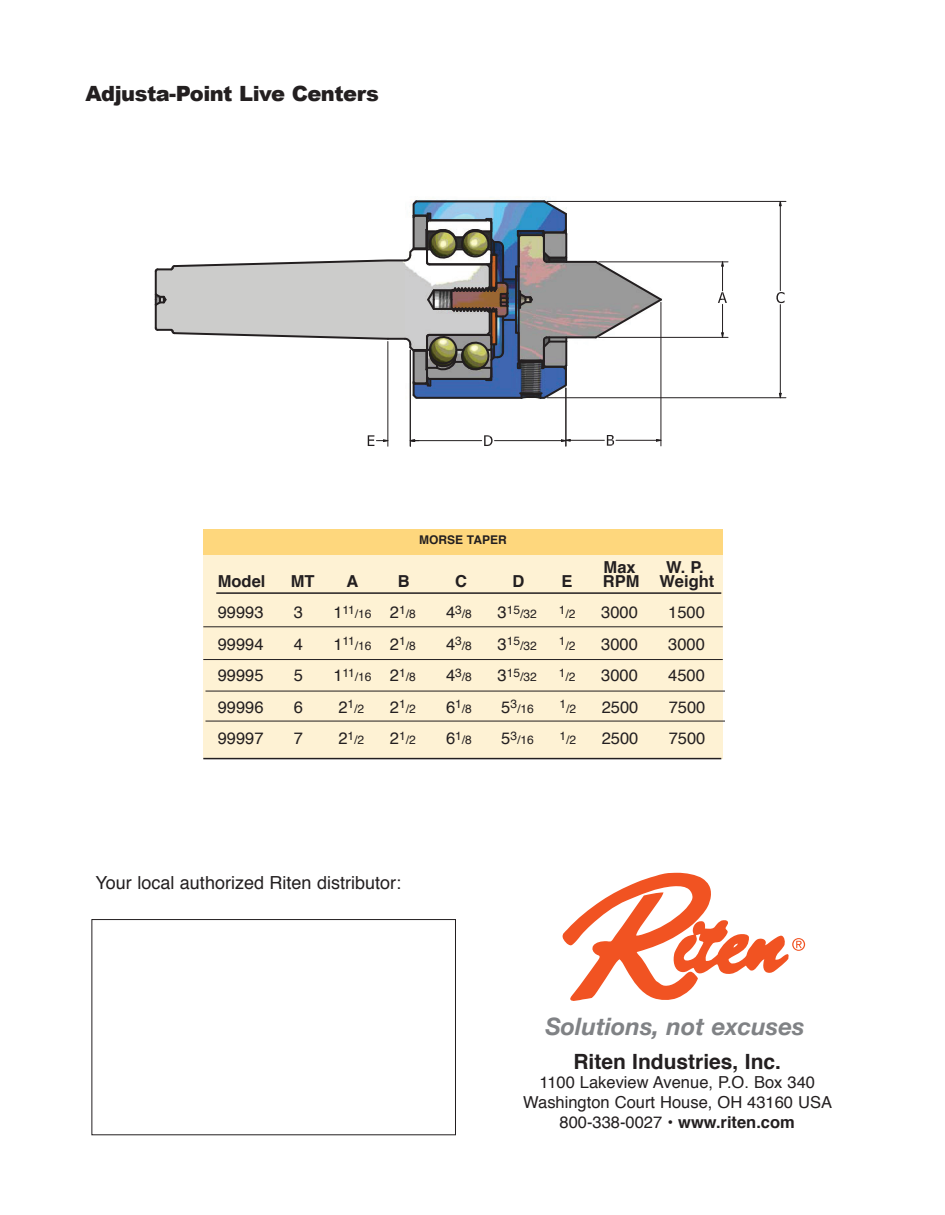
<style>
.page{position:relative;width:945px;height:1215px;background:#fff}
.page>*{position:absolute;margin:0;border:0;box-sizing:border-box;transform-origin:0 0}
.t1{font:italic 700 24px "Helvetica Neue";color:#808285}
.t2{font:900 21px "Arial";letter-spacing:-.025em;color:#231f20}
.t3{font:700 21px "Helvetica";color:#231f20}
.t4{font:18px "Helvetica";color:#231f20}
.t5{font:16.5px/19.8px "Helvetica";color:#231f20;text-align:center}
.t6{font:700 16.5px "Helvetica";color:#231f20}
.t7{font:12px "Helvetica";color:#231f20}
.t8{font:700 12px "Helvetica";color:#231f20}
.s1{font-size:16.5px}
.s2{font-weight:700}
</style>
<div class="page">
<div style="left:92px;top:919px;width:364px;height:216px;border:1px solid #231f20"></div>
<svg style="left:563px;top:873px;width:242px;height:128px"></svg>
<div style="left:203px;top:544px;width:520px;height:215px;background:#fef2d4"></div>
<hr style="left:216px;top:592px;width:505px;height:2px;background:#231f20">
<hr style="left:203px;top:627px;width:520px;height:1px;background:#231f20">
<hr style="left:203px;top:659px;width:520px;height:1px;background:#231f20">
<div style="left:203px;top:530px;width:520px;height:25px;background:#fed77d"></div>
<hr style="left:203px;top:758px;width:518px;height:1px;background:#231f20">
<hr style="left:547px;top:336px;width:49px;height:2px;background:#231f20">
<hr style="left:547px;top:261px;width:49px;height:2px;background:#231f20">
<svg style="left:593px;top:260px;width:71px;height:80px"></svg>
<svg style="left:154px;top:199px;width:415px;height:201px"></svg>
<hr style="left:387px;top:342px;width:1px;height:104px;background:#231f20">
<svg style="left:368px;top:435px;width:21px;height:11px"></svg>
<svg style="left:484px;top:435px;width:9px;height:11px"></svg>
<hr style="left:410px;top:350px;width:1px;height:96px;background:#231f20">
<hr style="left:495px;top:440px;width:66px;height:1px;background:#231f20">
<hr style="left:415px;top:440px;width:67px;height:1px;background:#231f20">
<svg style="left:409px;top:439px;width:10px;height:4px"></svg>
<svg style="left:607px;top:435px;width:7px;height:11px"></svg>
<hr style="left:660px;top:302px;width:1px;height:144px;background:#231f20">
<hr style="left:565px;top:388px;width:1px;height:58px;background:#231f20">
<hr style="left:616px;top:440px;width:41px;height:1px;background:#231f20">
<hr style="left:570px;top:440px;width:34px;height:1px;background:#231f20">
<svg style="left:655px;top:438px;width:7px;height:4px"></svg>
<svg style="left:560px;top:438px;width:11px;height:5px"></svg>
<hr style="left:599px;top:261px;width:129px;height:1px;background:#231f20">
<hr style="left:599px;top:337px;width:129px;height:1px;background:#231f20">
<svg style="left:718px;top:261px;width:9px;height:77px"></svg>
<svg style="left:776px;top:292px;width:9px;height:11px"></svg>
<hr style="left:547px;top:201px;width:239px;height:1px;background:#231f20">
<hr style="left:547px;top:397px;width:239px;height:1px;background:#231f20">
<hr style="left:780px;top:305px;width:1px;height:88px;background:#231f20">
<hr style="left:780px;top:206px;width:1px;height:85px;background:#231f20">
<svg style="left:778px;top:392px;width:4px;height:7px"></svg>
<svg style="left:778px;top:200px;width:4px;height:7px"></svg>
<hr style="left:205px;top:691px;width:520px;height:1px;background:#231f20">
<hr style="left:205px;top:721px;width:520px;height:1px;background:#231f20">
<p class="t2" style="left:86px;top:81px;width:295px">Adjusta-Point Live Centers</p>
<p class="t8" style="left:419px;top:530px;width:57px">Morse taper</p>
<p class="t6" style="left:604px;top:554px;width:34px">Max</p>
<p class="t6" style="left:666px;top:554px;width:39px">W. P.</p>
<p class="t6" style="left:218px;top:568px;width:49px">Model</p>
<p class="t6" style="left:291px;top:568px;width:25px">MT</p>
<p class="t6" style="left:346px;top:568px;width:13px">A</p>
<p class="t6" style="left:398px;top:568px;width:13px">B</p>
<p class="t6" style="left:455px;top:568px;width:13px">C</p>
<p class="t6" style="left:512px;top:568px;width:13px">D</p>
<p class="t6" style="left:562px;top:568px;width:13px">E</p>
<p class="t6" style="left:603px;top:568px;width:113px">RPM Weight</p>
<p class="t5" style="left:218px;top:603px;width:47px">99993</p>
<p class="t5" style="left:294px;top:603px;width:11px">3</p>
<p class="t7" style="left:333px;top:605px;width:84px"><span class="s1">1</span>11/16 <span class="s1">2</span>1/8</p>
<p class="t7" style="left:446px;top:605px;width:27px"><span class="s1">4</span>3/8</p>
<p class="t7" style="left:498px;top:605px;width:41px"><span class="s1">3</span>15/32</p>
<p class="t7" style="left:559px;top:605px;width:18px">1/2</p>
<p class="t5" style="left:601px;top:603px;width:38px">3000</p>
<p class="t5" style="left:668px;top:603px;width:38px">1500</p>
<p class="t5" style="left:218px;top:635px;width:47px">99994</p>
<p class="t5" style="left:294px;top:635px;width:11px">4</p>
<p class="t7" style="left:333px;top:636px;width:84px"><span class="s1">1</span>11/16 <span class="s1">2</span>1/8</p>
<p class="t7" style="left:446px;top:636px;width:27px"><span class="s1">4</span>3/8</p>
<p class="t7" style="left:498px;top:636px;width:41px"><span class="s1">3</span>15/32</p>
<p class="t7" style="left:559px;top:636px;width:18px">1/2</p>
<p class="t5" style="left:601px;top:635px;width:38px">3000</p>
<p class="t5" style="left:668px;top:635px;width:38px">3000</p>
<p class="t5" style="left:218px;top:666px;width:47px">99995</p>
<p class="t5" style="left:294px;top:666px;width:11px">5</p>
<p class="t7" style="left:333px;top:668px;width:84px"><span class="s1">1</span>11/16 <span class="s1">2</span>1/8</p>
<p class="t7" style="left:446px;top:668px;width:27px"><span class="s1">4</span>3/8</p>
<p class="t7" style="left:498px;top:668px;width:41px"><span class="s1">3</span>15/32</p>
<p class="t7" style="left:559px;top:668px;width:18px">1/2</p>
<p class="t5" style="left:601px;top:666px;width:38px">3000</p>
<p class="t5" style="left:668px;top:666px;width:38px">4500</p>
<p class="t5" style="left:218px;top:698px;width:47px">99996</p>
<p class="t5" style="left:294px;top:698px;width:11px">6</p>
<p class="t7" style="left:338px;top:699px;width:27px"><span class="s1">2</span>1/2</p>
<p class="t7" style="left:390px;top:699px;width:27px"><span class="s1">2</span>1/2</p>
<p class="t7" style="left:446px;top:699px;width:27px"><span class="s1">6</span>1/8</p>
<p class="t7" style="left:501px;top:699px;width:34px"><span class="s1">5</span>3/16</p>
<p class="t7" style="left:559px;top:699px;width:18px">1/2</p>
<p class="t5" style="left:602px;top:698px;width:38px">2500</p>
<p class="t5" style="left:669px;top:698px;width:38px">7500</p>
<p class="t5" style="left:218px;top:729px;width:47px">99997</p>
<p class="t5" style="left:294px;top:729px;width:11px">7</p>
<p class="t7" style="left:338px;top:731px;width:27px"><span class="s1">2</span>1/2</p>
<p class="t7" style="left:390px;top:731px;width:27px"><span class="s1">2</span>1/2</p>
<p class="t7" style="left:446px;top:731px;width:27px"><span class="s1">6</span>1/8</p>
<p class="t7" style="left:501px;top:731px;width:34px"><span class="s1">5</span>3/16</p>
<p class="t7" style="left:559px;top:731px;width:18px">1/2</p>
<p class="t5" style="left:602px;top:729px;width:38px">2500</p>
<p class="t5" style="left:669px;top:729px;width:38px">7500</p>
<p class="t4" style="left:96px;top:869px;width:307px">Your local authorized Riten distributor:</p>
<h1 class="t1" style="left:545px;top:1007px;width:261px">Solutions, not excuses</h1>
<p class="t3" style="left:573px;top:1044px;width:209px">Riten Industries, Inc.</p>
<p class="t5" style="left:523px;top:1073px;width:310px">1100 Lakeview Avenue, P.O. Box 340<br>Washington Court House, OH 43160 USA<br>800-338-0027 • <span class="s2">www.riten.com</span></p>
</div>
